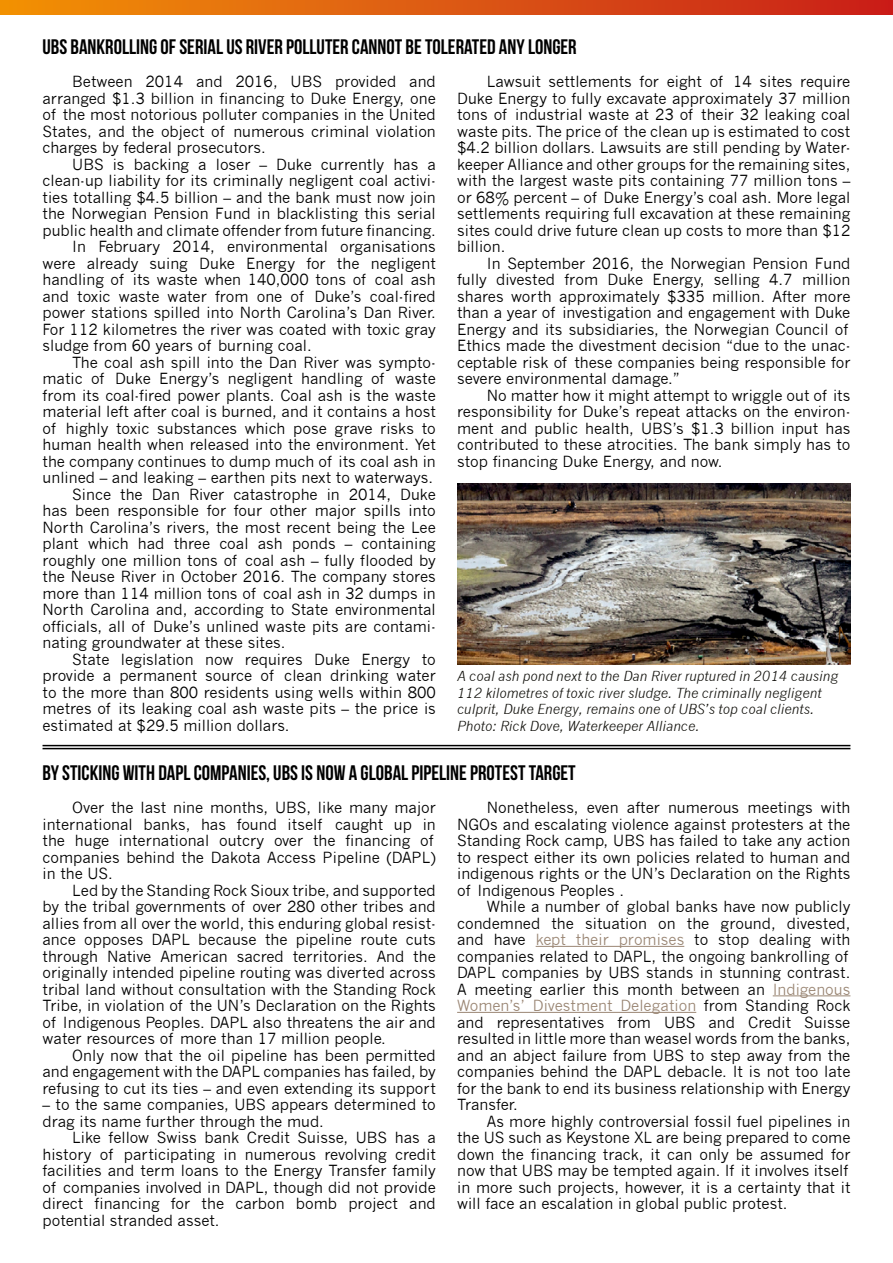
<style>
.page{position:relative;width:893px;height:1263px;background:#fff}
.page>*{position:absolute;margin:0;border:0;box-sizing:border-box;transform-origin:0 0}
.t1{font:21px "Bebas Neue";color:#000}
.t2{font:15px/16.5px "News Gothic";color:#000;text-align:justify}
.t3{font:italic 13.5px/16.5px "News Gothic";color:#12110c}
.s1{color:#9a8674}
</style>
<div class="page">
<svg style="left:0;top:0;width:893px;height:15px;background:#dc5811"></svg>
<hr style="left:43px;top:745px;width:807px;height:1px;background:#000">
<hr style="left:43px;top:748px;width:807px;height:1px;background:#000">
<img style="left:457px;top:483px;width:393px;height:181px">
<hr style="left:536px;top:946px;width:148px;height:1px;background:#9a8674">
<hr style="left:773px;top:995px;width:77px;height:1px;background:#9a8674">
<hr style="left:457px;top:1012px;width:239px;height:1px;background:#9a8674">
<h1 class="t1" style="left:43px;top:35px;width:319px">UBS BANKROLLING OF SERIAL US RIVER POLLUTER CANNO</h1>
<h1 class="t1" style="left:395px;top:35px;width:183px">T BE TOLERATED ANY LONGER</h1>
<p class="t2" style="left:43px;top:73px;width:395px;text-indent:30px">Between 2014 and 2016, UBS provided and arranged $1.3 billion in financing to Duke Energy, one of the most notorious polluter companies in the United States, and the object of numerous criminal violation charges by federal prosecutors.</p>
<p class="t2" style="left:72px;top:156px;width:365px">UBS is backing a loser – Duke currently has a</p>
<p class="t2" style="left:43px;top:172px;width:395px">clean-up liability for its criminally negligent coal activi-</p>
<p class="t2" style="left:43px;top:189px;width:395px">ties totalling $4.5 billion – and the bank must now join</p>
<p class="t2" style="left:43px;top:205px;width:395px">the Norwegian Pension Fund in blacklisting this serial</p>
<p class="t2" style="left:43px;top:222px;width:395px">public health and climate offender from future financing.</p>
<p class="t2" style="left:72px;top:238px;width:365px">In February 2014, environmental organisations</p>
<p class="t2" style="left:43px;top:255px;width:395px">were already suing Duke Energy for the negligent</p>
<p class="t2" style="left:43px;top:271px;width:395px">handling of its waste when 140,000 tons of coal ash</p>
<p class="t2" style="left:43px;top:288px;width:395px">and toxic waste water from one of Duke’s coal-fired</p>
<p class="t2" style="left:43px;top:304px;width:395px">power stations spilled into North Carolina’s Dan River.</p>
<p class="t2" style="left:43px;top:321px;width:395px">For 112 kilometres the river was coated with toxic gray</p>
<p class="t2" style="left:43px;top:337px;width:271px">sludge from 60 years of burning coal.</p>
<p class="t2" style="left:72px;top:354px;width:365px">The coal ash spill into the Dan River was sympto-</p>
<p class="t2" style="left:43px;top:370px;width:395px">matic of Duke Energy’s negligent handling of waste</p>
<p class="t2" style="left:43px;top:387px;width:395px">from its coal-fired power plants. Coal ash is the waste</p>
<p class="t2" style="left:43px;top:403px;width:395px">material left after coal is burned, and it contains a host</p>
<p class="t2" style="left:43px;top:420px;width:395px">of highly toxic substances which pose grave risks to</p>
<p class="t2" style="left:43px;top:436px;width:395px">human health when released into the environment. Yet</p>
<p class="t2" style="left:43px;top:453px;width:395px">the company continues to dump much of its coal ash in</p>
<p class="t2" style="left:43px;top:469px;width:392px">unlined – and leaking – earthen pits next to waterways.</p>
<p class="t2" style="left:72px;top:486px;width:365px">Since the Dan River catastrophe in 2014, Duke</p>
<p class="t2" style="left:43px;top:502px;width:395px">has been responsible for four other major spills into</p>
<p class="t2" style="left:43px;top:519px;width:395px">North Carolina’s rivers, the most recent being the Lee</p>
<p class="t2" style="left:43px;top:535px;width:395px">plant which had three coal ash ponds – containing</p>
<p class="t2" style="left:43px;top:552px;width:395px">roughly one million tons of coal ash – fully flooded by</p>
<p class="t2" style="left:43px;top:568px;width:395px">the Neuse River in October 2016. The company stores</p>
<p class="t2" style="left:43px;top:585px;width:395px">more than 114 million tons of coal ash in 32 dumps in</p>
<p class="t2" style="left:43px;top:601px;width:395px">North Carolina and, according to State environmental</p>
<p class="t2" style="left:43px;top:618px;width:395px">officials, all of Duke’s unlined waste pits are contami-</p>
<p class="t2" style="left:43px;top:634px;width:244px">nating groundwater at these sites.</p>
<p class="t2" style="left:72px;top:651px;width:365px">State legislation now requires Duke Energy to</p>
<p class="t2" style="left:43px;top:667px;width:395px">provide a permanent source of clean drinking water</p>
<p class="t2" style="left:43px;top:684px;width:395px">to the more than 800 residents using wells within 800</p>
<p class="t2" style="left:43px;top:700px;width:395px">metres of its leaking coal ash waste pits – the price is</p>
<p class="t2" style="left:43px;top:717px;width:249px">estimated at $29.5 million dollars.</p>
<p class="t2" style="left:457px;top:73px;width:395px;text-indent:30px">Lawsuit settlements for eight of 14 sites require Duke Energy to fully excavate approximately 37 million tons of industrial waste at 23 of their 32 leaking coal waste pits. The price of the clean up is estimated to cost $4.2 billion dollars. Lawsuits are still pending by Water&shy;keeper Alliance and other groups for the remaining sites, with the largest waste pits containing 77 million tons – or 68% percent – of Duke Energy’s coal ash. More legal settlements requiring full excavation at these remaining sites could drive future clean up costs to more than $12 billion.</p>
<p class="t2" style="left:457px;top:255px;width:395px;text-align:left;text-indent:30px">In September 2016, the Norwegian Pension Fund fully divested from Duke Energy, selling 4.7 million shares worth approximately $335 million. After more than a year of investigation and engagement with Duke Energy and its subsidiaries, the Norwegian Council of Ethics made the divestment decision “due to the unac&shy;ceptable risk of these companies being responsible for severe environmental damage.”</p>
<p class="t2" style="left:457px;top:387px;width:395px;text-indent:30px">No matter how it might attempt to wriggle out of its responsibility for Duke’s repeat attacks on the environ&shy;ment and public health, UBS’s $1.3 billion input has contributed to these atrocities. The bank simply has to stop financing Duke Energy, and now.</p>
<p class="t3" style="left:457px;top:668px;width:383px">A coal ash pond next to the Dan River ruptured in 2014 causing 112 kilometres of toxic river sludge. The criminally negligent culprit, Duke Energy, remains one of UBS’s top coal clients.<br>Photo: Rick Dove, Waterkeeper Alliance.</p>
<h1 class="t1" style="left:43px;top:761px;width:535px">BY STICKING WITH DAPL COMPANIES, UBS IS NOW A GLOBAL PIPELINE PROTEST TARGET</h1>
<p class="t2" style="left:43px;top:799px;width:395px;text-align:left;text-indent:30px">Over the last nine months, UBS, like many major international banks, has found itself caught up in the huge international outcry over the financing of companies behind the Dakota Access Pipeline (DAPL) in the US.</p>
<p class="t2" style="left:43px;top:882px;width:395px;text-indent:30px">Led by the Standing Rock Sioux tribe, and supported by the tribal governments of over 280 other tribes and allies from all over the world, this enduring global resist&shy;ance opposes DAPL because the pipeline route cuts through Native American sacred territories. And the originally intended pipeline routing was diverted across tribal land without consultation with the Standing Rock Tribe, in violation of the UN’s Declaration on the Rights of Indigenous Peoples. DAPL also threatens the air and water resources of more than 17 million people.</p>
<p class="t2" style="left:43px;top:1047px;width:395px;text-indent:30px">Only now that the oil pipeline has been permitted and engagement with the DAPL companies has failed, by refusing to cut its ties – and even extending its support</p>
<p class="t2" style="left:43px;top:1096px;width:395px">– to the same companies, UBS appears determined to drag its name further through the mud.</p>
<p class="t2" style="left:43px;top:1129px;width:395px;text-indent:30px">Like fellow Swiss bank Credit Suisse, UBS has a history of participating in numerous revolving credit facilities and term loans to the Energy Transfer family of companies involved in DAPL, though did not provide direct financing for the carbon bomb project and potential stranded asset.</p>
<p class="t2" style="left:457px;top:799px;width:395px;text-indent:30px">Nonetheless, even after numerous meetings with NGOs and escalating violence against protesters at the Standing Rock camp, UBS has failed to take any action to respect either its own policies related to human and indigenous rights or the UN’s Declaration on the Rights of Indigenous Peoples .</p>
<p class="t2" style="left:457px;top:898px;width:395px;text-align:left;text-indent:30px">While a number of global banks have now publicly condemned the situation on the ground, divested, and have <span class="s1">kept their promises</span> to stop dealing with companies related to DAPL, the ongoing bankrolling of DAPL companies by UBS stands in stunning contrast.<br>A meeting earlier this month between an <span class="s1">Indigenous Women’s’ Divestment Delegation</span> from Standing Rock and representatives from UBS and Credit Suisse resulted in little more than weasel words from the banks, and an abject failure from UBS to step away from the companies behind the DAPL debacle. It is not too late for the bank to end its business relationship with Energy Transfer.</p>
<p class="t2" style="left:457px;top:1113px;width:395px;text-align:left;text-indent:30px">As more highly controversial fossil fuel pipelines in the US such as Keystone XL are being prepared to come down the financing track, it can only be assumed for now that UBS may be tempted again. If it involves itself in more such projects, however, it is a certainty that it will face an escalation in global public protest.</p>
</div>
